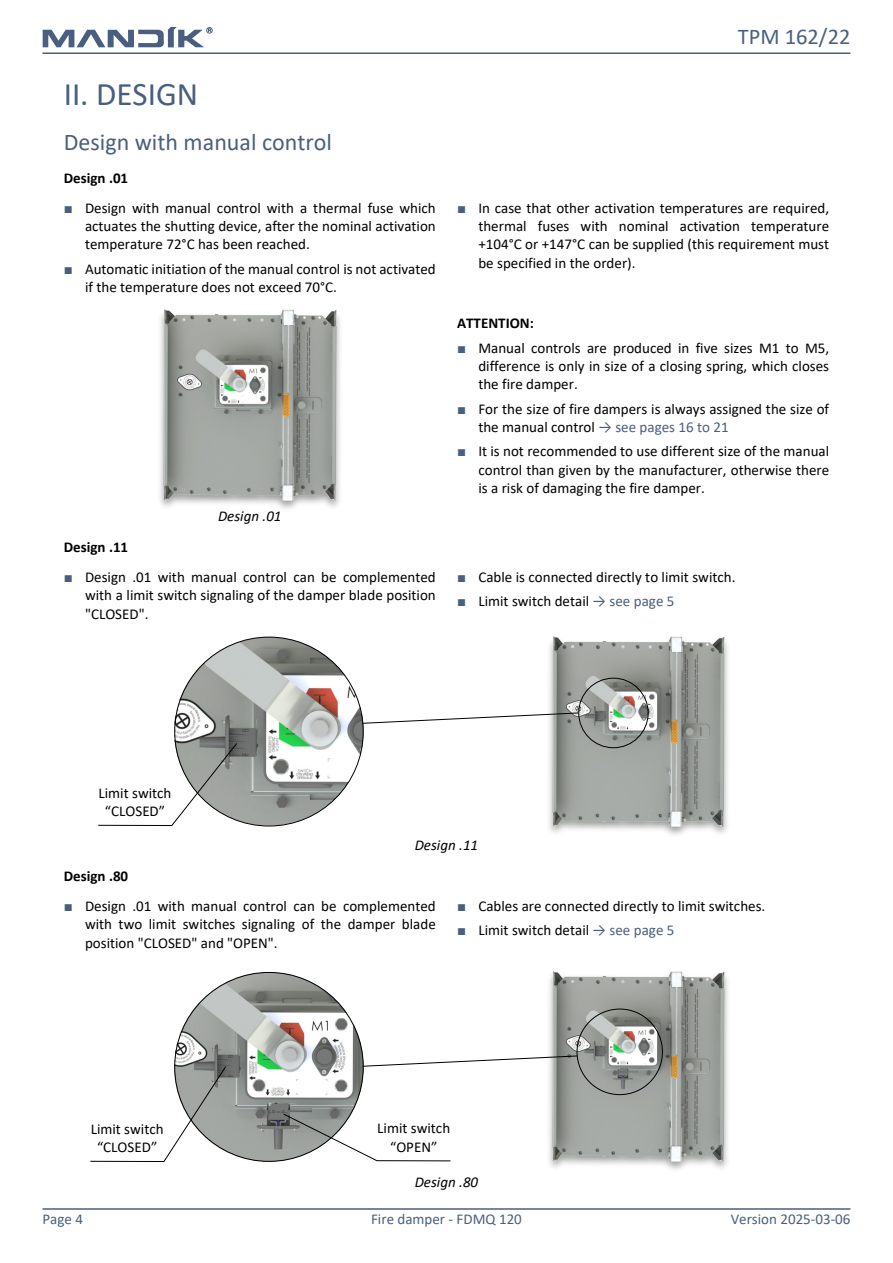
<style>
.page{position:relative;width:893px;height:1263px;background:#fff}
.page>*{position:absolute;margin:0;border:0;box-sizing:border-box;transform-origin:0 0}
.t1{font:33px "Calibri";color:#4a5f7e}
.t2{font:24px "Calibri";color:#4a5f7e}
.t3{font:22.5px "Calibri";color:#4a5f7e}
.t4{font:15px/18.3px "Calibri";color:#000;text-align:justify}
.t5{font:15px "Calibri";color:#4a5f7e}
.t6{font:700 15px "Calibri";color:#000}
.t7{font:italic 15px "Calibri";color:#000}
.s1{font-family:"Times New Roman";color:#4a5f7e}
.s2{color:#4a5f7e}
</style>
<div class="page">
<hr style="left:43px;top:52px;width:807px;height:2px;background:#4a5f7e">
<hr style="left:43px;top:1208px;width:807px;height:2px;background:#4a5f7e">
<svg style="left:43px;top:27px;width:169px;height:20px"></svg>
<img style="left:160px;top:310px;width:180px;height:199px">
<img style="left:163px;top:309px;width:173px;height:192px">
<img style="left:175px;top:637px;width:188px;height:189px">
<img style="left:549px;top:636px;width:179px;height:199px">
<img style="left:553px;top:637px;width:172px;height:190px">
<div style="left:578px;top:678px;width:70px;height:70px;border:1px solid #000;border-radius:50%"></div>
<svg style="left:362px;top:712px;width:217px;height:12px"></svg>
<svg style="left:98px;top:743px;width:139px;height:83px"></svg>
<img style="left:175px;top:973px;width:188px;height:188px">
<img style="left:549px;top:973px;width:179px;height:197px">
<img style="left:553px;top:971px;width:172px;height:191px">
<svg style="left:90px;top:1066px;width:136px;height:96px"></svg>
<svg style="left:283px;top:1113px;width:168px;height:48px"></svg>
<svg style="left:362px;top:1055px;width:216px;height:12px"></svg>
<h1 class="t1" style="left:64px;top:81px;width:136px">II. DESIGN</h1>
<h2 class="t2" style="left:64px;top:132px;width:270px">Design with manual control</h2>
<p class="t6" style="left:64px;top:171px;width:66px">Design .01</p>
<p class="t4" style="left:85px;top:200px;width:352px;text-indent:-21px"><span class="s1">■</span> Design with manual control with a thermal fuse which actuates the shutting device, after the nominal activation temperature 72°C has been reached.</p>
<p class="t4" style="left:85px;top:261px;width:352px;text-indent:-21px"><span class="s1">■</span> Automatic initiation of the manual control is not activated if the temperature does not exceed 70°C.</p>
<p class="t6" style="left:64px;top:541px;width:66px">Design .11</p>
<p class="t7" style="left:218px;top:510px;width:65px">Design .01</p>
<h3 class="t3" style="left:738px;top:28px;width:114px">TPM 162/22</h3>
<p class="t4" style="left:478px;top:200px;width:352px;text-indent:-21px"><span class="s1">■</span> In case that other activation temperatures are required, thermal fuses with nominal activation temperature +104°C or +147°C can be supplied (this requirement must be specified in the order).</p>
<p class="t6" style="left:457px;top:317px;width:78px">ATTENTION:</p>
<p class="t4" style="left:478px;top:340px;width:352px;text-indent:-21px"><span class="s1">■</span> Manual controls are produced in five sizes M1 to M5, difference is only in size of a closing spring, which closes the fire damper.</p>
<p class="t4" style="left:478px;top:401px;width:352px;text-indent:-21px"><span class="s1">■</span> For the size of fire dampers is always assigned the size of the manual control <span class="s2">→ see pages 16 to 21</span></p>
<p class="t4" style="left:478px;top:443px;width:352px;text-indent:-21px"><span class="s1">■</span> It is not recommended to use different size of the manual control than given by the manufacturer, otherwise there is a risk of damaging the fire damper.</p>
<p class="t4" style="left:85px;top:569px;width:352px;text-indent:-21px"><span class="s1">■</span> Design .01 with manual control can be complemented with a limit switch signaling of the damper blade position "CLOSED".</p>
<p class="t4" style="left:457px;top:569px;width:280px"><span class="s1">■</span> Cable is connected directly to limit switch.</p>
<p class="t4" style="left:457px;top:593px;width:219px"><span class="s1">■</span> Limit switch detail <span class="s2">→ see page 5</span></p>
<p class="t4" style="left:99px;top:785px;width:74px;text-align:center">Limit switch “CLOSED”</p>
<p class="t6" style="left:64px;top:869px;width:66px">Design .80</p>
<p class="t7" style="left:415px;top:839px;width:65px">Design .11</p>
<p class="t4" style="left:85px;top:898px;width:352px;text-indent:-21px"><span class="s1">■</span> Design .01 with manual control can be complemented with two limit switches signaling of the damper blade position "CLOSED" and "OPEN".</p>
<p class="t4" style="left:457px;top:898px;width:310px"><span class="s1">■</span> Cables are connected directly to limit switches.</p>
<p class="t4" style="left:457px;top:922px;width:219px"><span class="s1">■</span> Limit switch detail <span class="s2">→ see page 5</span></p>
<p class="t4" style="left:91px;top:1121px;width:74px;text-align:center">Limit switch “CLOSED”</p>
<p class="t4" style="left:377px;top:1120px;width:74px;text-align:center">Limit switch “OPEN”</p>
<p class="t7" style="left:415px;top:1175px;width:65px">Design .80</p>
<p class="t5" style="left:43px;top:1213px;width:42px">Page 4</p>
<p class="t5" style="left:371px;top:1213px;width:152px">Fire damper - FDMQ 120</p>
<p class="t5" style="left:731px;top:1213px;width:121px">Version 2025-03-06</p>
</div>
